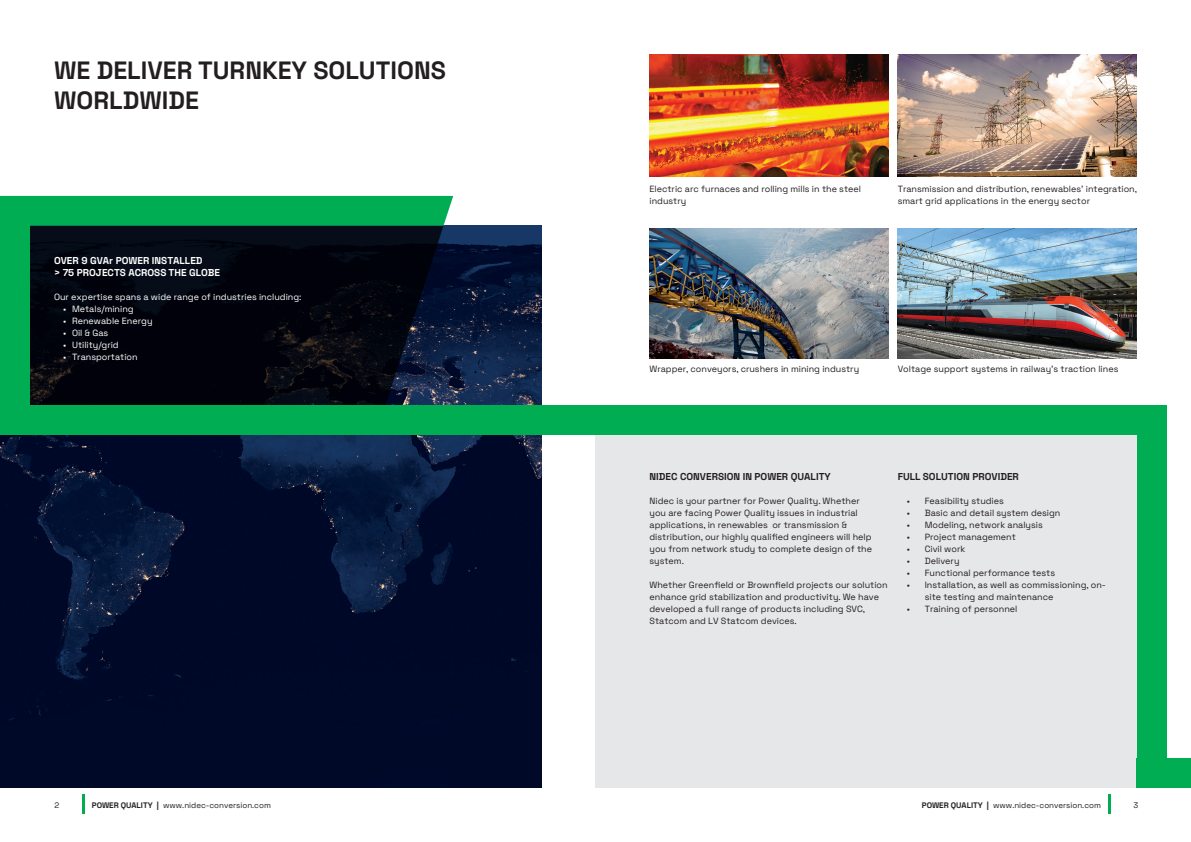
<style>
.page{position:relative;width:1191px;height:842px;background:#fff}
.page>*{position:absolute;margin:0;border:0;box-sizing:border-box;transform-origin:0 0}
.Cover_Title_01{font:300 25px/30px "Space Grotesk";color:#231f20}
.t1{font:300 10px "Space Grotesk";color:#231f20}
.t2{font:300 10px/12px "Space Grotesk";color:#fff}
.t3{font:300 9px/12px "Space Grotesk";color:#231f20}
.t4{font:300 9px "Space Grotesk";color:#fff}
.t5{font:300 8px "Space Grotesk";color:#231f20}
</style>
<div class="page">
<img style="left:0;top:226px;width:541px;height:562px">
<div style="left:595px;top:435px;width:558px;height:353px;background:#e6e7e9"></div>
<svg style="left:30px;top:226px;width:413px;height:179px;background:#040712"></svg>
<div style="left:595px;top:405px;width:571px;height:30px;background:#00ad52"></div>
<div style="left:1137px;top:758px;width:54px;height:30px;background:#00ad52"></div>
<div style="left:30px;top:196px;width:423px;height:30px;background:#00ad52"></div>
<div style="left:0;top:405px;width:595px;height:30px;background:#00ad52"></div>
<div style="left:0;top:196px;width:30px;height:239px;background:#00ad52"></div>
<div style="left:1137px;top:405px;width:29px;height:383px;background:#00ad52"></div>
<img style="left:649px;top:54px;width:239px;height:122px">
<img style="left:649px;top:228px;width:239px;height:130px">
<img style="left:897px;top:228px;width:240px;height:130px">
<img style="left:897px;top:54px;width:240px;height:122px">
<hr style="left:82px;top:794px;width:2px;height:20px;background:#00ad52">
<hr style="left:1108px;top:794px;width:3px;height:20px;background:#00ad52">
<p class="Cover_Title_01" style="left:54px;top:54px;width:393px">WE DELIVER TURNKEY SOLUTIONS<br>WORLDWIDE</p>
<p class="t2" style="left:54px;top:254px;width:168px">OVER 9 GVAr POWER INSTALLED<br>&gt; 75 PROJECTS ACROSS THE GLOBE</p>
<p class="t4" style="left:54px;top:290px;width:249px">Our expertise spans a wide range of industries including:</p>
<p class="t4" style="left:63px;top:302px;width:72px">• Metals/mining</p>
<p class="t4" style="left:63px;top:314px;width:91px">• Renewable Energy</p>
<p class="t4" style="left:63px;top:326px;width:47px">• Oil &amp; Gas</p>
<p class="t4" style="left:63px;top:338px;width:57px">• Utility/grid</p>
<p class="t4" style="left:63px;top:350px;width:76px">• Transportation</p>
<p class="t3" style="left:649px;top:182px;width:213px">Electric arc furnaces and rolling mills in the steel industry</p>
<p class="t3" style="left:897px;top:182px;width:241px">Transmission and distribution, renewables’ integration, smart grid applications in the energy sector</p>
<p class="t3" style="left:649px;top:362px;width:211px">Wrapper, conveyors, crushers in mining industry</p>
<p class="t3" style="left:897px;top:362px;width:222px">Voltage support systems in railway’s traction lines</p>
<p class="t1" style="left:649px;top:469px;width:183px">NIDEC CONVERSION IN POWER QUALITY</p>
<p class="t3" style="left:649px;top:494px;width:224px">Nidec is your partner for Power Quality. Whether you are facing Power Quality issues in industrial applications, in renewables or transmission &amp; distribution, our highly qualified engineers will help you from network study to complete design of the system.</p>
<p class="t3" style="left:649px;top:578px;width:240px">Whether Greenfield or Brownfield projects our solution enhance grid stabilization and productivity. We have developed a full range of products including SVC, Statcom and LV Statcom devices.</p>
<p class="t1" style="left:897px;top:469px;width:123px">FULL SOLUTION PROVIDER</p>
<p class="t3" style="left:906px;top:494px;width:99px">• Feasibility studies</p>
<p class="t3" style="left:906px;top:506px;width:155px">• Basic and detail system design</p>
<p class="t3" style="left:906px;top:518px;width:138px">• Modeling, network analysis</p>
<p class="t3" style="left:906px;top:530px;width:111px">• Project management</p>
<p class="t3" style="left:906px;top:542px;width:60px">• Civil work</p>
<p class="t3" style="left:906px;top:554px;width:54px">• Delivery</p>
<p class="t3" style="left:906px;top:566px;width:150px">• Functional performance tests</p>
<p class="t3" style="left:924px;top:578px;width:183px;text-indent:-18px">• Installation, as well as commissioning, on&shy;site testing and maintenance</p>
<p class="t3" style="left:906px;top:602px;width:112px">• Training of personnel</p>
<p class="t5" style="left:54px;top:799px;width:6px">2</p>
<p class="t5" style="left:92px;top:799px;width:181px">POWER QUALITY | www.nidec-conversion.com</p>
<p class="t5" style="left:922px;top:800px;width:181px">POWER QUALITY | www.nidec-conversion.com</p>
<p class="t5" style="left:1133px;top:799px;width:6px">3</p>
</div>
